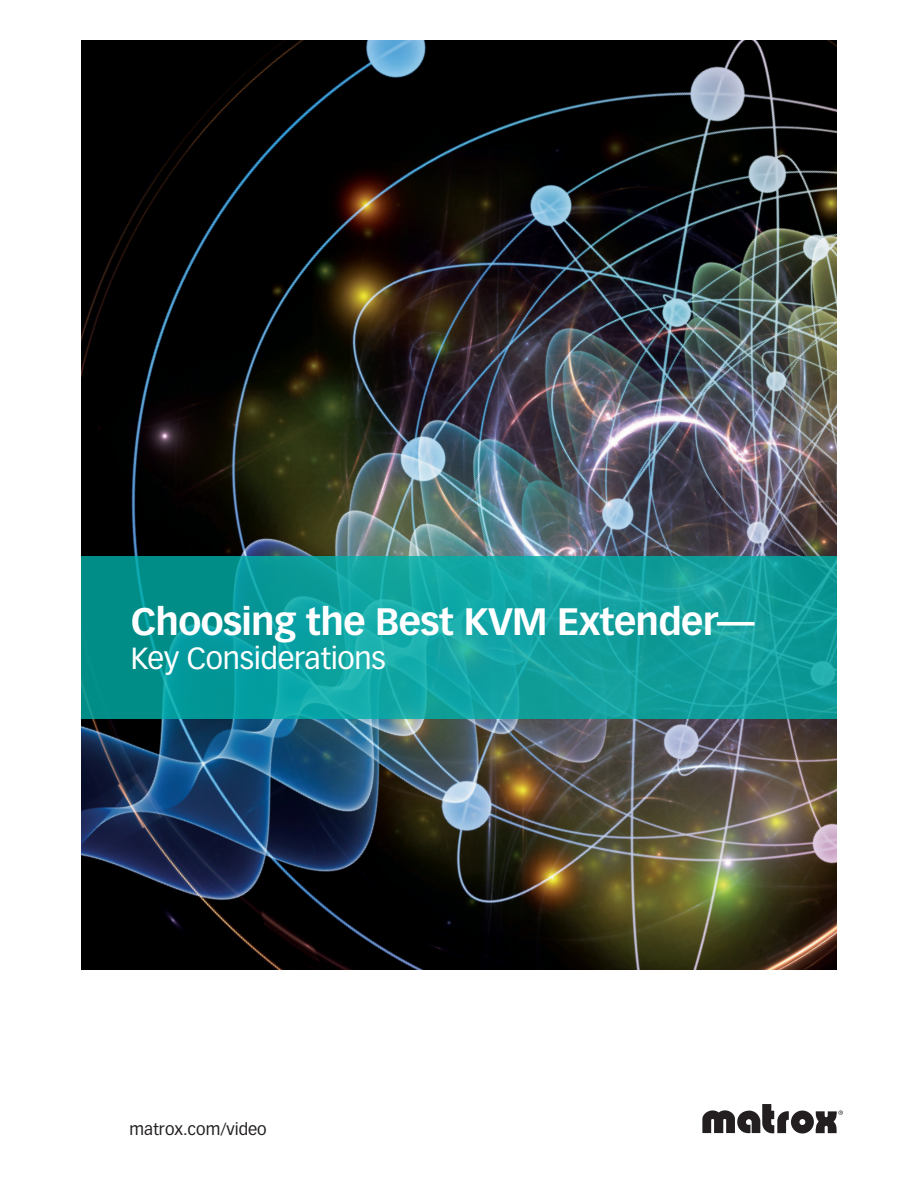
<style>
.page{position:relative;width:918px;height:1188px;background:#fff}
.page>*{position:absolute;margin:0;border:0;box-sizing:border-box;transform-origin:0 0}
.t1{font:700 37.5px "Vectora LH";letter-spacing:-.02em;color:#fff}
.t2{font:30px "Vectora LH";letter-spacing:-.01em;color:#fff}
.t3{font:16.5px "Vectora LH";color:#231f20}
</style>
<div class="page">
<svg style="left:702px;top:1104px;width:141px;height:30px"></svg>
<img style="left:81px;top:40px;width:756px;height:930px">
<svg style="left:81px;top:556px;width:756px;height:162px;background:#0e9e9d"></svg>
<p class="t1" style="left:131px;top:599px;width:626px">Choosing the Best KVM Extender—</p>
<p class="t2" style="left:131px;top:641px;width:257px">Key Considerations</p>
<p class="t3" style="left:130px;top:1119px;width:139px">matrox.com/video</p>
</div>
